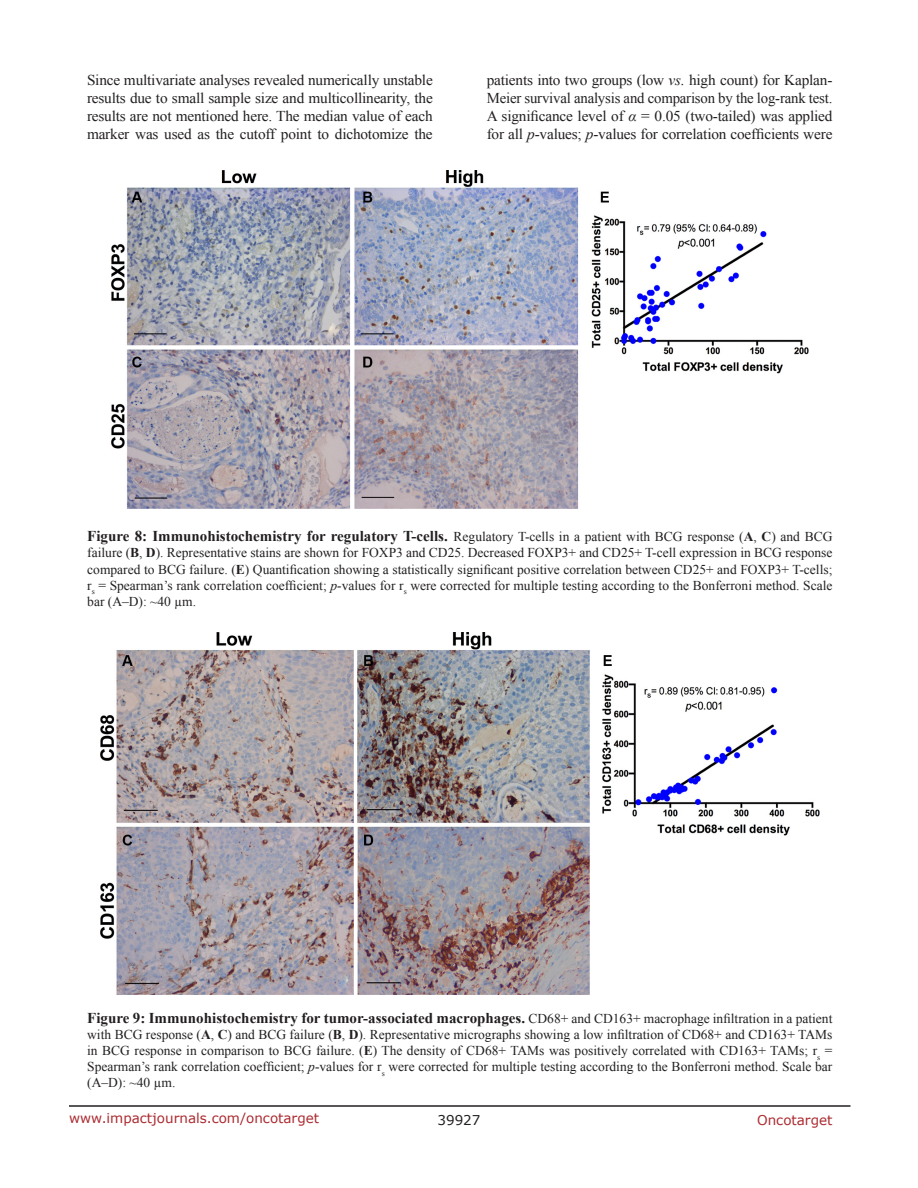
<style>
.page{position:relative;width:918px;height:1188px;background:#fff}
.page>*{position:absolute;margin:0;border:0;box-sizing:border-box;transform-origin:0 0}
.BodyText{font:15px/18px "Times New Roman";letter-spacing:-.01em;color:#231f20;text-align:justify}
.FigureText{font:700 15px "Times New Roman";color:#221e1f}
.FigureText-2{font:13.5px/16.2px "Times New Roman";color:#231f20;text-align:justify}
.t1{font:13.5px "Verdana";color:#ac2b31}
.t2{font:13.5px "Verdana";color:#231f20}
.s1{font-style:italic}
.s2{font-weight:700;font-size:15px}
.s3{font-weight:700;font-size:15px;color:#221e1f}
.s4{color:#221e1f}
.s5{font-weight:700}
.s6{color:#231f20}
.s7{font-weight:400;font-size:13.5px;color:#231f20}
</style>
<div class="page">
<hr style="left:69px;top:1105px;width:781px;height:2px;background:#231f20">
<img style="left:101px;top:633px;width:718px;height:362px">
<img style="left:111px;top:170px;width:698px;height:338px">
<p class="BodyText" style="left:87px;top:71px;width:347px">Since multivariate analyses revealed numerically unstable results due to small sample size and multicollinearity, the results are not mentioned here. The median value of each marker was used as the cutoff point to dichotomize the</p>
<p class="BodyText" style="left:487px;top:71px;width:347px">patients into two groups (low <span class="s1">vs.</span> high count) for Kaplan-Meier survival analysis and comparison by the log-rank test.<br>A significance level of <span class="s1">α</span> = 0.05 (two-tailed) was applied for all <span class="s1">p-</span>values; <span class="s1">p-</span>values for correlation coefficients were</p>
<p class="FigureText-2" style="left:87px;top:528px;width:747px"><span class="s2">Figure 8: I</span><span class="s3">mmunohistochemistry for regulatory T-cells.</span> <span class="s4">R</span>egulatory T-cells in a patient with BCG response (<span class="s5">A</span>, <span class="s5">C</span>) and BCG failure (<span class="s5">B</span>, <span class="s5">D</span>). Representative stains are shown for FOXP3 and CD25. Decreased FOXP3+ and CD25+ T-cell expression in BCG response compared to BCG failure. (<span class="s5">E</span>) Quantification showing a statistically significant positive correlation between CD25+ and FOXP3+ T-cells; r<sub>s</sub> = Spearman’s rank correlation coefficient; <span class="s1">p-</span>values for r<sub>s</sub> were corrected for multiple testing according to the Bonferroni method. Scale bar (A–D): ~40 µm.</p>
<p class="FigureText" style="left:87px;top:1007px;width:747px"><span class="s6">Figure 9: I</span>mmunohistochemistry for tumor-associated macrophages. <span class="s7">CD68+ and CD163+ macrophage infiltration in a patient</span></p>
<p class="FigureText-2" style="left:87px;top:1026px;width:747px">with BCG response (<span class="s5">A</span>, <span class="s5">C</span>) and BCG failure (<span class="s5">B</span>, <span class="s5">D</span>). Representative micrographs showing a low infiltration of CD68+ and CD163+ TAMs in BCG response in comparison to BCG failure. (<span class="s5">E</span>) The density of CD68+ TAMs was positively correlated with CD163+ TAMs; r<sub>s</sub> = Spearman’s rank correlation coefficient; <span class="s1">p-</span>values for r<sub>s</sub> were corrected for multiple testing according to the Bonferroni method. Scale bar (A–D): ~40 µm.</p>
<p class="t1" style="left:69px;top:1109px;width:252px">www.impactjournals.com/oncotarget</p>
<p class="t2" style="left:438px;top:1111px;width:44px">39927</p>
<p class="t1" style="left:757px;top:1111px;width:77px">Oncotarget</p>
</div>
